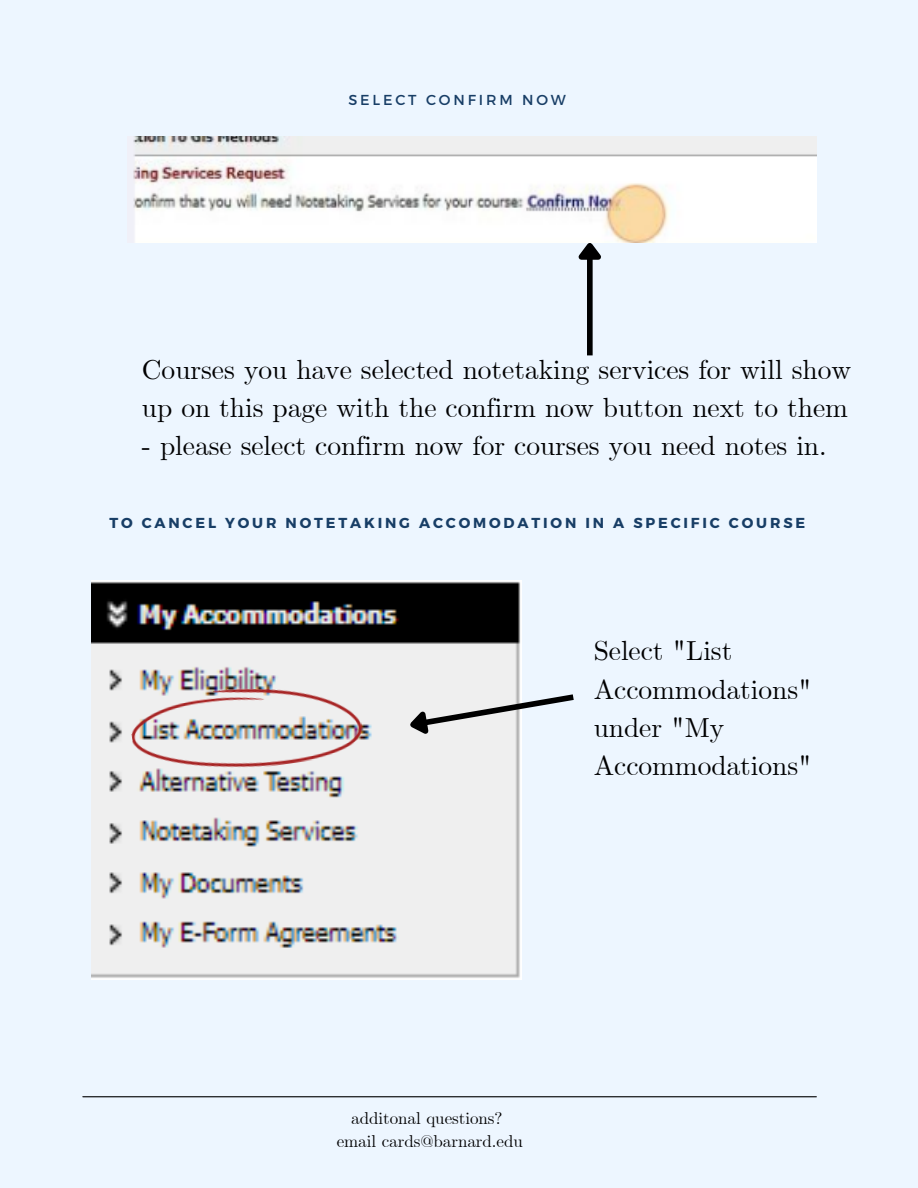
<style>
.page{position:relative;width:918px;height:1188px;background:#edf6ff}
.page>*{position:absolute;margin:0;border:0;box-sizing:border-box;transform-origin:0 0}
.t1{font:27.45px/38.2px "CMU Serif";color:#000}
.t2{font:16.95px/23.7px "CMU Serif";color:#000;text-align:center}
.t3{font:700 14.4px "Montserrat";letter-spacing:.195em;color:#183e66}
.t4{font:14.4px "Montserrat";letter-spacing:.195em;color:#183e66}
</style>
<div class="page">
<hr style="left:83px;top:1096px;width:733px;height:1px;background:#000">
<div style="left:587px;top:258px;width:6px;height:97px;background:#000"></div>
<svg style="left:574px;top:242px;width:36px;height:23px"></svg>
<img style="left:133px;top:136px;width:684px;height:106px">
<img style="left:92px;top:580px;width:430px;height:400px">
<img style="left:127px;top:672px;width:239px;height:113px">
<svg style="left:400px;top:691px;width:174px;height:51px"></svg>
<p class="t4" style="left:348px;top:90px;width:219px">SELECT CONFIRM NOW</p>
<p class="t1" style="left:142px;top:352px;width:711px">Courses you have selected notetaking services for will show up on this page with the confirm now button next to them</p>
<p class="t1" style="left:142px;top:428px;width:686px">- please select confirm now for courses you need notes in.</p>
<p class="t3" style="left:109px;top:513px;width:697px">TO CANCEL YOUR NOTETAKING ACCOMODATION IN A SPECIFIC COURSE</p>
<p class="t1" style="left:594px;top:634px;width:220px">Select "List<br>Accommodations" under "My<br>Accommodations"</p>
<p class="t2" style="left:337px;top:1107px;width:188px">additonal questions? email cards@barnard.edu</p>
</div>
